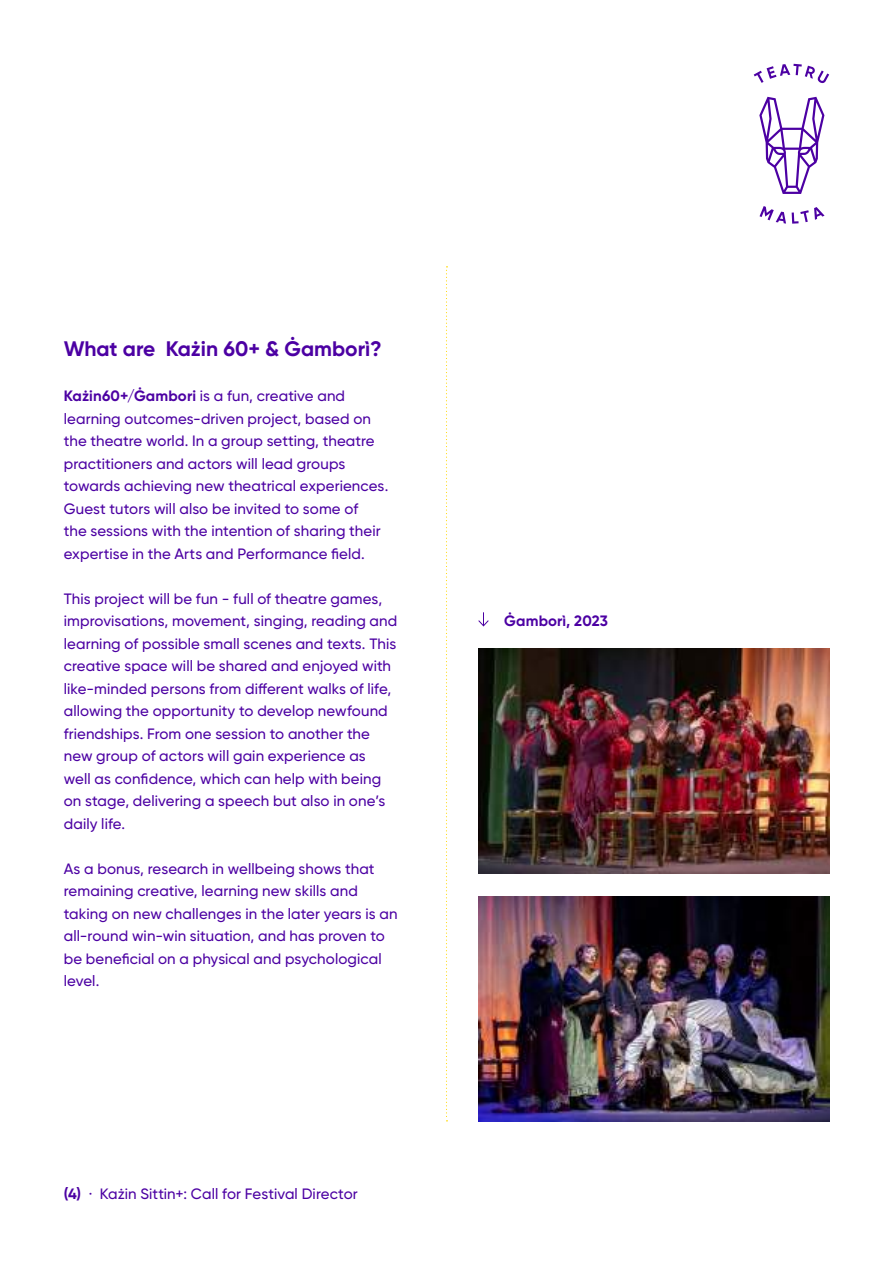
<style>
.page{position:relative;width:893px;height:1263px;background:#fff}
.page>*{position:absolute;margin:0;border:0;box-sizing:border-box;transform-origin:0 0}
.t1{font:700 21px "Gilroy";color:#4c00a3}
.t2{font:500 15px/22.5px "Gilroy";letter-spacing:.005em;color:#4c00a3}
.t3{font:700 15px "Gilroy";letter-spacing:.01em;color:#4c00a3}
.s1{font-weight:700}
</style>
<div class="page">
<svg style="left:446px;top:266px;width:1px;height:855px"></svg>
<svg style="left:754px;top:64px;width:75px;height:19px"></svg>
<svg style="left:759px;top:206px;width:27px;height:18px"></svg>
<svg style="left:792px;top:207px;width:32px;height:17px"></svg>
<svg style="left:759px;top:97px;width:65px;height:97px"></svg>
<img style="left:478px;top:896px;width:351px;height:225px">
<img style="left:478px;top:649px;width:351px;height:225px">
<svg style="left:478px;top:612px;width:11px;height:15px"></svg>
<h1 class="t1" style="left:64px;top:336px;width:320px">What are Każin 60+ &amp; Ġamborì?</h1>
<p class="t2" style="left:64px;top:385px;width:326px"><span class="s1">Każin60+/Ġambori</span> is a fun, creative and learning outcomes-driven project, based on the theatre world. In a group setting, theatre practitioners and actors will lead groups towards achieving new theatrical experiences.<br>Guest tutors will also be invited to some of<br>the sessions with the intention of sharing their expertise in the Arts and Performance field.</p>
<p class="t2" style="left:64px;top:587px;width:335px">This project will be fun - full of theatre games, improvisations, movement, singing, reading and learning of possible small scenes and texts. This creative space will be shared and enjoyed with like-minded persons from different walks of life, allowing the opportunity to develop newfound friendships. From one session to another the new group of actors will gain experience as<br>well as confidence, which can help with being on stage, delivering a speech but also in one’s daily life.</p>
<p class="t2" style="left:64px;top:857px;width:335px">As a bonus, research in wellbeing shows that remaining creative, learning new skills and taking on new challenges in the later years is an all-round win-win situation, and has proven to be beneficial on a physical and psychological level.</p>
<p class="t2" style="left:64px;top:1182px;width:295px"><span class="s1">(4)</span> · Każin Sittin+: Call for Festival Director</p>
<p class="t3" style="left:504px;top:612px;width:105px">Ġamborì, 2023</p>
</div>
